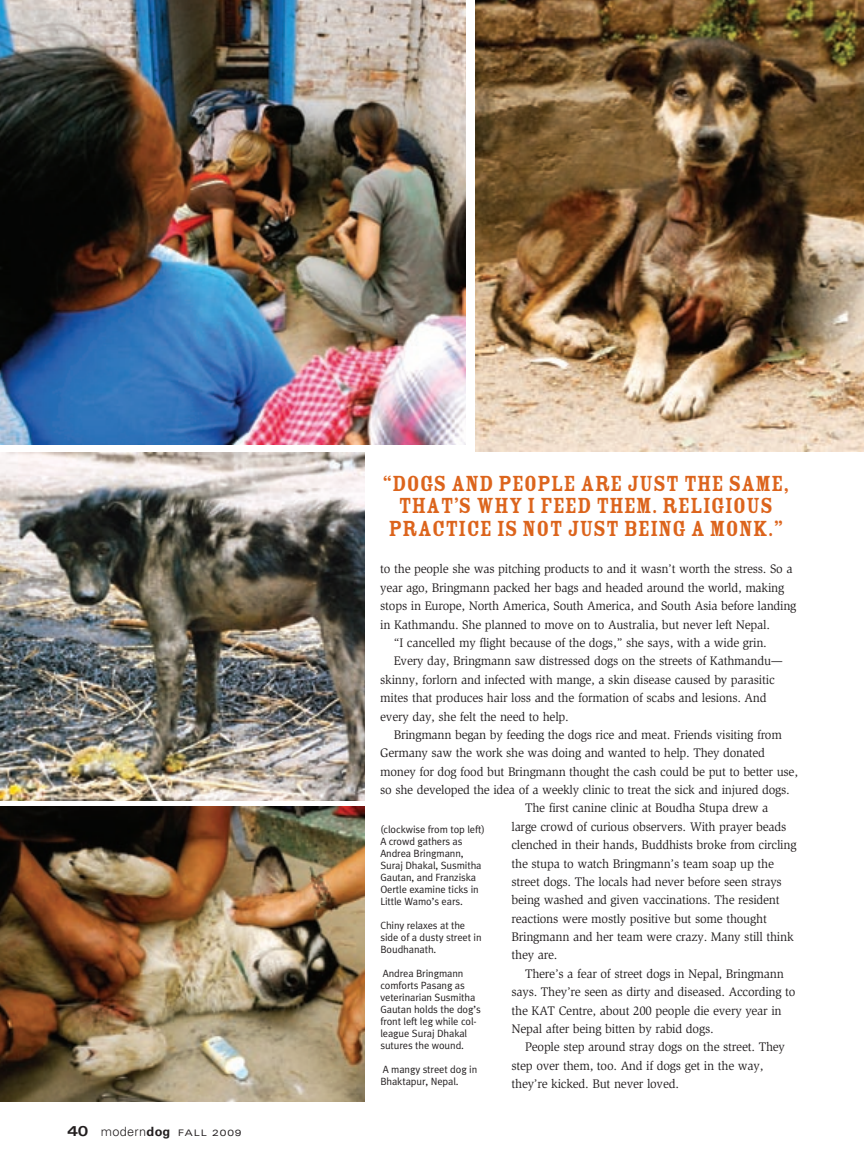
<style>
.page{position:relative;width:864px;height:1168px;background:#fff}
.page>*{position:absolute;margin:0;border:0;box-sizing:border-box;transform-origin:0 0}
.pull_quote{font:24px/22.5px "Rosewood Std Fill";letter-spacing:-.01em;color:#dc641c;text-align:center}
.BODY{font:12.75px/18.3px "Slimbach";letter-spacing:-.02em;color:#231f20}
.t1{font:10.5px/12px "Meta Plus Lining Normal";letter-spacing:-.01em;color:#231f20}
.t2{font:expanded 9px "Univers";letter-spacing:.1em;color:#231f20}
.s1{font-weight:700;font-size:14.25px}
.s2{font-weight:300;font-stretch:normal;font-size:12.75px}
.s3{font-weight:700;font-stretch:normal;font-size:12.75px}
</style>
<div class="page">
<img style="left:475px;top:0;width:388px;height:451px">
<img style="left:0;top:0;width:466px;height:444px">
<img style="left:0;top:807px;width:364px;height:294px">
<img style="left:0;top:452px;width:364px;height:348px">
<p class="t2" style="left:68px;top:1127px;width:176px"><span class="s1">40</span> <span class="s2">modern</span><span class="s3">dog</span> FALL 2009</p>
<p class="pull_quote" style="left:382px;top:472px;width:409px">“DOGS AND PEOPLE ARE JUST THE SAME,<br>THAT’S WHY I FEED THEM. RELIGIOUS<br>PRACTICE IS NOT JUST BEING A MONK.”</p>
<p class="BODY" style="left:380px;top:560px;width:418px">to the people she was pitching products to and it wasn’t worth the stress. So a year ago, Bringmann packed her bags and headed around the world, making stops in Europe, North America, South America, and South Asia before landing in Kathmandu. She planned to move on to Australia, but never left Nepal.</p>
<p class="BODY" style="left:394px;top:634px;width:375px">“I cancelled my flight because of the dogs,” she says, with a wide grin.</p>
<p class="BODY" style="left:380px;top:652px;width:404px;text-indent:14px">Every day, Bringmann saw distressed dogs on the streets of Kathmandu— skinny, forlorn and infected with mange, a skin disease caused by parasitic mites that produces hair loss and the formation of scabs and lesions. And every day, she felt the need to help.</p>
<p class="BODY" style="left:380px;top:725px;width:419px;text-indent:14px">Bringmann began by feeding the dogs rice and meat. Friends visiting from Germany saw the work she was doing and wanted to help. They donated money for dog food but Bringmann thought the cash could be put to better use, so she developed the idea of a weekly clinic to treat the sick and injured dogs.</p>
<p class="BODY" style="left:512px;top:799px;width:287px;text-indent:14px">The first canine clinic at Boudha Stupa drew a large crowd of curious observers. With prayer beads clenched in their hands, Buddhists broke from circling the stupa to watch Bringmann’s team soap up the street dogs. The locals had never before seen strays being washed and given vaccinations. The resident reactions were mostly positive but some thought Bringmann and her team were crazy. Many still think they are.</p>
<p class="BODY" style="left:512px;top:964px;width:286px;text-indent:14px">There’s a fear of street dogs in Nepal, Bringmann says. They’re seen as dirty and diseased. According to the KAT Centre, about 200 people die every year in Nepal after being bitten by rabid dogs.</p>
<p class="BODY" style="left:512px;top:1038px;width:275px;text-indent:14px">People step around stray dogs on the street. They step over them, too. And if dogs get in the way, they’re kicked. But never loved.</p>
<p class="t1" style="left:380px;top:823px;width:106px">(clockwise from top left)</p>
<p class="t1" style="left:380px;top:835px;width:103px">A crowd gathers as<br>Andrea Bringmann,<br>Suraj Dhakal, Susmitha<br>Gautan, and Franziska<br>Oertle examine ticks in<br>Little Wamo’s ears.</p>
<p class="t1" style="left:380px;top:919px;width:103px">Chiny relaxes at the side of a dusty street in<br>Boudhanath.</p>
<p class="t1" style="left:380px;top:967px;width:102px">Andrea Bringmann comforts Pasang as veterinarian Susmitha<br>Gautan holds the dog’s front left leg while col&shy;league Suraj Dhakal sutures the wound.</p>
<p class="t1" style="left:380px;top:1063px;width:98px">A mangy street dog in<br>Bhaktapur, Nepal.</p>
</div>
